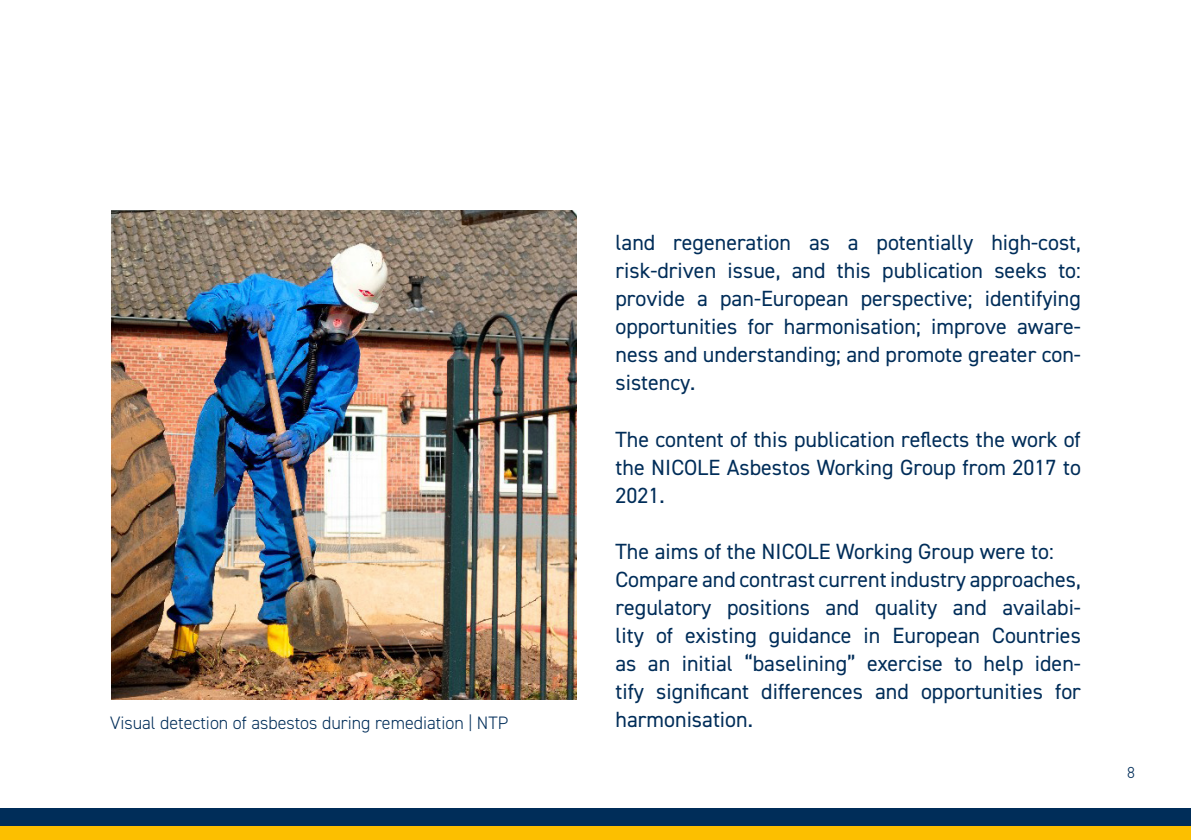
<style>
.page{position:relative;width:1191px;height:840px;background:#fff}
.page>*{position:absolute;margin:0;border:0;box-sizing:border-box;transform-origin:0 0}
.broodtekst{font:22px/28px "DIN2014";color:#002d59;text-align:justify}
.subscript{font:300 18px "DIN2014";color:#002d59}
.t1{font:300 16px "DIN2014";color:#002d59}
</style>
<div class="page">
<div style="left:0;top:807px;width:1191px;height:19px;background:#002d59"></div>
<div style="left:0;top:826px;width:1191px;height:13px;background:#fcbf00"></div>
<img style="left:111px;top:210px;width:465px;height:489px">
<p class="broodtekst" style="left:615px;top:228px;width:467px">land regeneration as a potentially high-cost, risk-driven issue, and this publication seeks to: provide a pan-European perspective; identifying opportunities for harmonisation; improve aware&shy;ness and understanding; and promote greater con&shy;sistency.</p>
<p class="broodtekst" style="left:615px;top:424px;width:467px">The content of this publication reflects the work of the NICOLE Asbestos Working Group from 2017 to 2021.</p>
<p class="broodtekst" style="left:615px;top:536px;width:440px">The aims of the NICOLE Working Group were to:</p>
<p class="broodtekst" style="left:615px;top:564px;width:467px">Compare and contrast current industry approaches, regulatory positions and quality and availabi&shy;lity of existing guidance in European Countries as an initial “baselining” exercise to help iden&shy;tify significant differences and opportunities for</p>
<p class="subscript" style="left:110px;top:711px;width:400px">Visual detection of asbestos during remediation | NTP</p>
<p class="broodtekst" style="left:615px;top:704px;width:139px">harmonisation.</p>
<p class="t1" style="left:1127px;top:762px;width:9px">8</p>
</div>
